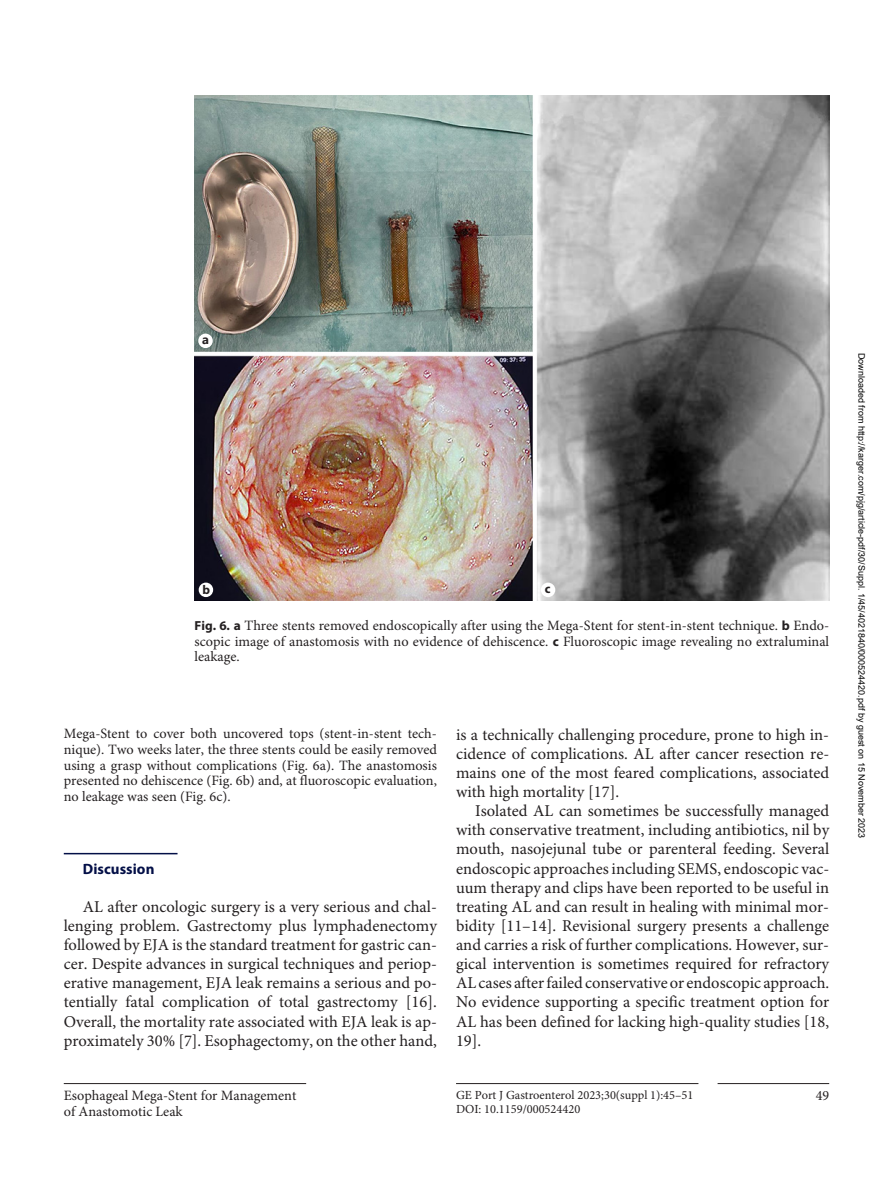
<style>
.page{position:relative;width:893px;height:1191px;background:#fff}
.page>*{position:absolute;margin:0;border:0;box-sizing:border-box;transform-origin:0 0}
.t1{font:16.5px/19px "Minion Pro";color:#231f20;text-align:justify}
.t2{font:700 15px "Myriad Pro";letter-spacing:.005em;color:#030f47}
.t3{font:14.25px/15.9px "Minion Pro";color:#231f20;text-align:justify}
.t4{font:700 12.75px "Myriad Pro";color:#231f20}
.t5{font:700 12.75px "Segoe UI";color:#231f20}
.t6{font:12.3px "Minion Pro";color:#231f20}
.t7{font:9px "Arial";color:#000}
.s1{font-family:"Myriad Pro";font-weight:700;font-size:13.2px}
.s2{font-family:"Myriad Pro";font-weight:700;font-size:13.35px}
</style>
<div class="page">
<hr style="left:718px;top:1083px;width:111px;height:1px;background:#231f20">
<hr style="left:456px;top:1083px;width:242px;height:1px;background:#231f20">
<hr style="left:64px;top:1083px;width:242px;height:1px;background:#231f20">
<hr style="left:64px;top:853px;width:114px;height:1px;background:#030f47">
<img style="left:195px;top:95px;width:634px;height:505px">
<div style="left:198px;top:333px;width:15px;height:15px;background:#fff;border-radius:50%"></div>
<div style="left:199px;top:582px;width:14px;height:15px;background:#fff;border-radius:50%"></div>
<div style="left:541px;top:582px;width:14px;height:15px;background:#fff;border-radius:50%"></div>
<p class="t5" style="left:202px;top:327px;width:8px">a</p>
<p class="t4" style="left:203px;top:582px;width:9px">b</p>
<p class="t4" style="left:545px;top:581px;width:7px">c</p>
<p class="t3" style="left:195px;top:617px;width:636px"><span class="s1">Fig. 6.</span> <span class="s2">a</span> Three stents removed endoscopically after using the Mega-Stent for stent-in-stent technique. <span class="s2">b</span> Endo&shy;scopic image of anastomosis with no evidence of dehiscence. <span class="s2">c</span> Fluoroscopic image revealing no extraluminal leakage.</p>
<p class="t3" style="left:64px;top:726px;width:375px">Mega-Stent to cover both uncovered tops (stent-in-stent tech&shy;nique). Two weeks later, the three stents could be easily removed using a grasp without complications (Fig. 6a). The anastomosis presented no dehiscence (Fig. 6b) and, at fluoroscopic evaluation, no leakage was seen (Fig. 6c).</p>
<p class="t2" style="left:83px;top:860px;width:73px">Discussion</p>
<p class="t1" style="left:64px;top:897px;width:375px;text-indent:19px">AL after oncologic surgery is a very serious and chal&shy;lenging problem. Gastrectomy plus lymphadenectomy followed by EJA is the standard treatment for gastric can&shy;cer. Despite advances in surgical techniques and periop&shy;erative management, EJA leak remains a serious and po&shy;tentially fatal complication of total gastrectomy [16].<br>Overall, the mortality rate associated with EJA leak is ap&shy;proximately 30% [7]. Esophagectomy, on the other hand,</p>
<p class="t1" style="left:456px;top:725px;width:375px">is a technically challenging procedure, prone to high in&shy;cidence of complications. AL after cancer resection re&shy;mains one of the most feared complications, associated with high mortality [17].</p>
<p class="t1" style="left:456px;top:802px;width:375px;text-indent:19px">Isolated AL can sometimes be successfully managed with conservative treatment, including antibiotics, nil by mouth, nasojejunal tube or parenteral feeding. Several endoscopic approaches including SEMS, endoscopic vac&shy;uum therapy and clips have been reported to be useful in treating AL and can result in healing with minimal mor&shy;bidity [11–14]. Revisional surgery presents a challenge and carries a risk of further complications. However, sur&shy;gical intervention is sometimes required for refractory AL cases after failed conservative or endoscopic approach.<br>No evidence supporting a specific treatment option for AL has been defined for lacking high-quality studies [18, 19].</p>
<p class="t3" style="left:64px;top:1088px;width:234px">Esophageal Mega-Stent for Management of Anastomotic Leak</p>
<p class="t6" style="left:456px;top:1087px;width:239px">GE Port J Gastroenterol 2023;30(suppl 1):45–51</p>
<p class="t3" style="left:816px;top:1088px;width:15px">49</p>
<p class="t6" style="left:456px;top:1101px;width:126px">DOI: 10.1159/000524420</p>
<p class="t7" style="left:865px;top:353px;width:487px;rotate:90deg">Downloaded from http://karger.com/pjg/article-pdf/30/Suppl. 1/45/4021840/000524420.pdf by guest on 15 November 2023</p>
</div>
